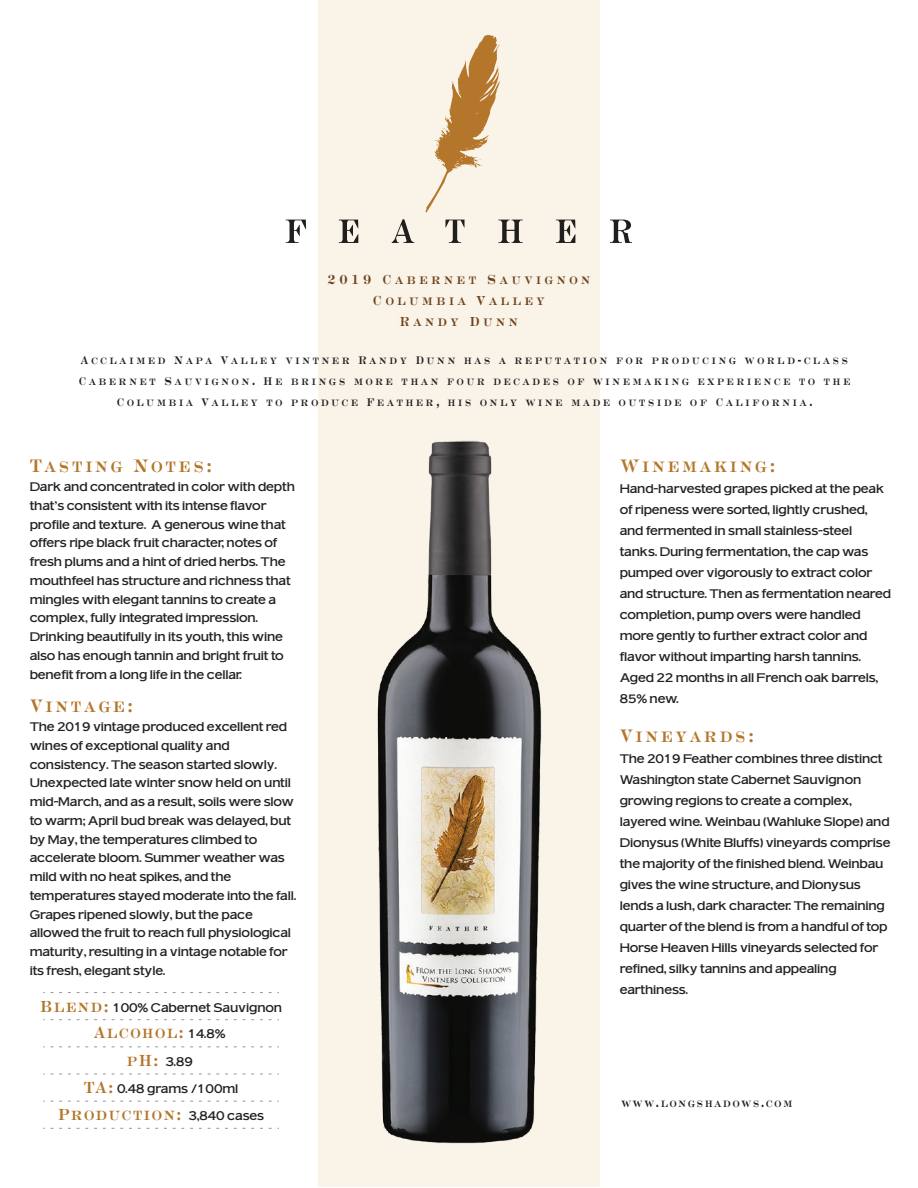
<style>
.page{position:relative;width:918px;height:1188px;background:#fff}
.page>*{position:absolute;margin:0;border:0;box-sizing:border-box;transform-origin:0 0}
.t1{font:27px "Engravers LT Std Bold Face";letter-spacing:.1em;color:#b3762a;scale:.75 1}
.t2{font:24px "Engravers LT Std Bold Face";letter-spacing:.05em;color:#b3762a;scale:.75 1}
.t3{font:19.5px/21px "Engravers LT Std Bold Face";letter-spacing:.2em;color:#6e4119;text-align:center;scale:.75 1}
.t4{font:16.5px/21px "Engravers LT Std Bold Face";letter-spacing:.175em;color:#231f20;text-align:center;scale:.75 1}
.t5{font:16.5px "Engravers LT Std Bold Face";letter-spacing:.1em;color:#231f20;scale:.75 1}
.t6{font:500 11.25px/18.8px "OPTI American Gothic";letter-spacing:-.005em;color:#231f20}
.s1{font-family:"Engravers LT Std Bold Face";font-weight:400;font-size:24px;color:#b3762a}
.s2{font-family:"OPTI American Gothic";font-weight:500;font-size:11.25px;color:#231f20}
</style>
<div class="page">
<div style="left:318px;top:0;width:282px;height:1186px;background:#f9f3e8"></div>
<img style="left:377px;top:440px;width:165px;height:704px">
<svg style="left:425px;top:35px;width:75px;height:178px"></svg>
<svg style="left:286px;top:220px;width:20px;height:23px"></svg>
<svg style="left:339px;top:220px;width:19px;height:23px"></svg>
<svg style="left:392px;top:219px;width:22px;height:24px"></svg>
<svg style="left:445px;top:220px;width:20px;height:23px"></svg>
<svg style="left:498px;top:220px;width:25px;height:23px"></svg>
<svg style="left:556px;top:220px;width:19px;height:23px"></svg>
<svg style="left:610px;top:220px;width:22px;height:23px"></svg>
<svg style="left:43px;top:992px;width:236px;height:1px"></svg>
<svg style="left:43px;top:1019px;width:236px;height:1px"></svg>
<svg style="left:43px;top:1046px;width:236px;height:1px"></svg>
<svg style="left:43px;top:1074px;width:236px;height:1px"></svg>
<svg style="left:43px;top:1101px;width:236px;height:1px"></svg>
<svg style="left:43px;top:1128px;width:236px;height:1px"></svg>
<h3 class="t3" style="left:327px;top:269px;width:353px">2019 Cabernet Sauvignon<br>Columbia Valley<br>Randy Dunn</h3>
<p class="t4" style="left:78px;top:349px;width:1031px">Acclaimed Napa Valley vintner Randy Dunn has a reputation for producing world-class<br>Cabernet Sauvignon. He brings more than four decades of winemaking experience to the<br>Columbia Valley to produce Feather, his only wine made outside of California.</p>
<h1 class="t1" style="left:30px;top:452px;width:245px">Tasting Notes:</h1>
<p class="t6" style="left:30px;top:478px;width:267px">Dark and concentrated in color with depth that’s consistent with its intense flavor profile and texture. A generous wine that offers ripe black fruit character, notes of fresh plums and a hint of dried herbs. The mouthfeel has structure and richness that mingles with elegant tannins to create a complex, fully integrated impression.<br>Drinking beautifully in its youth, this wine also has enough tannin and bright fruit to benefit from a long life in the cellar.</p>
<h1 class="t1" style="left:30px;top:692px;width:140px">Vintage:</h1>
<p class="t6" style="left:30px;top:718px;width:268px">The 2019 vintage produced excellent red wines of exceptional quality and consistency. The season started slowly.<br>Unexpected late winter snow held on until mid-March, and as a result, soils were slow to warm; April bud break was delayed, but by May, the temperatures climbed to accelerate bloom. Summer weather was mild with no heat spikes, and the temperatures stayed moderate into the fall.<br>Grapes ripened slowly, but the pace allowed the fruit to reach full physiological maturity, resulting in a vintage notable for its fresh, elegant style.</p>
<p class="t6" style="left:40px;top:998px;width:244px"><span class="s1">Blend:</span> 100% Cabernet Sauvignon</p>
<h2 class="t2" style="left:94px;top:1020px;width:177px">Alcohol: <span class="s2">14.8%</span></h2>
<p class="t6" style="left:126px;top:1053px;width:68px"><span class="s1">pH:</span> 3.89</p>
<p class="t6" style="left:84px;top:1080px;width:156px"><span class="s1">TA:</span> 0.48 grams /100ml</p>
<h2 class="t2" style="left:58px;top:1102px;width:276px">Production: <span class="s2">3,840 cases</span></h2>
<h1 class="t1" style="left:620px;top:452px;width:209px">Winemaking:</h1>
<p class="t6" style="left:620px;top:479px;width:273px;line-height:21px">Hand-harvested grapes picked at the peak of ripeness were sorted, lightly crushed, and fermented in small stainless-steel tanks. During fermentation, the cap was pumped over vigorously to extract color and structure. Then as fermentation neared completion, pump overs were handled more gently to further extract color and flavor without imparting harsh tannins.<br>Aged 22 months in all French oak barrels, 85% new.</p>
<h1 class="t1" style="left:620px;top:722px;width:181px">Vineyards:</h1>
<p class="t6" style="left:620px;top:749px;width:272px;line-height:21px">The 2019 Feather combines three distinct Washington state Cabernet Sauvignon growing regions to create a complex, layered wine. Weinbau (Wahluke Slope) and Dionysus (White Bluffs) vineyards comprise the majority of the finished blend. Weinbau gives the wine structure, and Dionysus lends a lush, dark character. The remaining quarter of the blend is from a handful of top Horse Heaven Hills vineyards selected for refined, silky tannins and appealing earthiness.</p>
<h3 class="t5" style="left:621px;top:1095px;width:230px">www.longshadows.com</h3>
</div>
